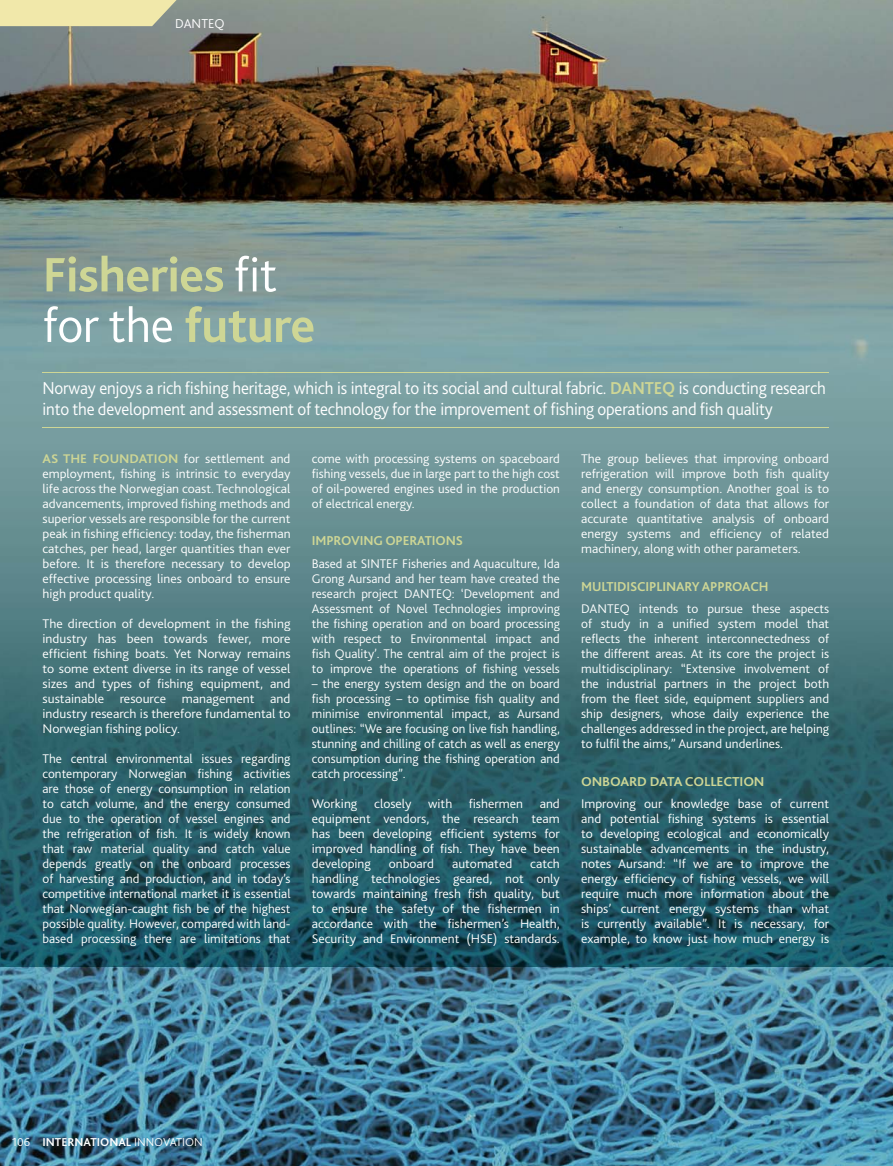
<style>
.page{position:relative;width:893px;height:1166px;background:#fff}
.page>*{position:absolute;margin:0;border:0;box-sizing:border-box;transform-origin:0 0}
.t1{font:700 50.55px/50.6px "Bliss 2";letter-spacing:-.01em;color:#ced695}
.t2{font:300 18px/21px "Bliss 2";letter-spacing:-.01em;color:#fff;scale:.95 1}
.t3{font:700 13.5px "Bliss 2";letter-spacing:-.01em;color:#ced695}
.t4{font:700 13.5px "Bliss 2";letter-spacing:-.01em;color:#ced695;scale:1.04 1}
.t5{font:300 13.5px "Bliss 2";color:#fff}
.t6{font:300 13.2px/15px "Bliss 2";color:#fff;text-align:justify}
.t7{font:300 13.2px/15px "Bliss 2";color:#fff;text-align:justify;scale:1.04 1}
.t8{font:300 13.2px/15px "Bliss 2";color:#fff;text-align:justify;scale:1.05 1}
.t9{font:300 12px "Bliss 2";color:#fff}
.s1{font-weight:300;color:#fff}
.s2{font-weight:700;color:#ced695}
.s3{font-weight:700}
</style>
<div class="page">
<img style="left:0;top:0;width:893px;height:1165px">
<img style="left:0;top:220px;width:893px;height:746px">
<hr style="left:43px;top:372px;width:786px;height:1px;background:#ced695">
<hr style="left:43px;top:427px;width:786px;height:1px;background:#ced695">
<svg style="left:0;top:0;width:190px;height:26px;background:#e2dca5"></svg>
<p class="t5" style="left:175px;top:18px;width:51px">DANTEQ</p>
<p class="t1" style="left:43px;top:254px;width:274px">Fisheries <span class="s1">fit for the</span> future</p>
<p class="t2" style="left:43px;top:379px;width:826px">Norway enjoys a rich fishing heritage, which is integral to its social and cultural fabric. <span class="s2">DANTEQ</span> is conducting research into the development and assessment of technology for the improvement of fishing operations and fish quality</p>
<p class="t7" style="left:43px;top:452px;width:240px"><span class="s2">AS THE FOUNDATION</span> for settlement and employment, fishing is intrinsic to everyday life across the Norwegian coast. Technological advancements, improved fishing methods and superior vessels are responsible for the current peak in fishing efficiency: today, the fisherman catches, per head, larger quantities than ever before. It is therefore necessary to develop effective processing lines onboard to ensure high product quality.</p>
<p class="t8" style="left:43px;top:617px;width:238px">The direction of development in the fishing industry has been towards fewer, more efficient fishing boats. Yet Norway remains to some extent diverse in its range of vessel sizes and types of fishing equipment, and sustainable resource management and industry research is therefore fundamental to Norwegian fishing policy.</p>
<p class="t6" style="left:43px;top:752px;width:250px">The central environmental issues regarding contemporary Norwegian fishing activities are those of energy consumption in relation to catch volume, and the energy consumed due to the operation of vessel engines and the refrigeration of fish. It is widely known that raw material quality and catch value depends greatly on the onboard processes of harvesting and production, and in today’s competitive international market it is essential that Norwegian-caught fish be of the highest possible quality. However, compared with land&shy;based processing there are limitations that</p>
<p class="t6" style="left:312px;top:452px;width:250px">come with processing systems on spaceboard fishing vessels, due in large part to the high cost of oil-powered engines used in the production of electrical energy.</p>
<p class="t3" style="left:312px;top:535px;width:153px">IMPROVING OPERATIONS</p>
<p class="t6" style="left:312px;top:557px;width:250px">Based at SINTEF Fisheries and Aquaculture, Ida Grong Aursand and her team have created the research project DANTEQ: ‘Development and Assessment of Novel Technologies improving the fishing operation and on board processing with respect to Environmental impact and fish Quality’. The central aim of the project is to improve the operations of fishing vessels</p>
<p class="t6" style="left:312px;top:677px;width:250px">– the energy system design and the on board fish processing – to optimise fish quality and minimise environmental impact, as Aursand outlines: “We are focusing on live fish handling, stunning and chilling of catch as well as energy consumption during the fishing operation and catch processing”.</p>
<p class="t7" style="left:312px;top:797px;width:45px">Working</p>
<p class="t7" style="left:374px;top:797px;width:37px">closely</p>
<p class="t7" style="left:428px;top:797px;width:25px">with</p>
<p class="t7" style="left:469px;top:797px;width:54px">fishermen</p>
<p class="t7" style="left:312px;top:797px;width:240px;text-indent:228px">and equipment vendors, the research team has been developing efficient systems for improved handling of fish. They have been developing</p>
<p class="t7" style="left:312px;top:857px;width:240px;text-indent:218px">catch handling technologies geared, not only towards maintaining fresh fish quality, but to ensure the safety of the fishermen in accordance with the fishermen’s Health, Security and Environment (HSE) standards.</p>
<p class="t7" style="left:389px;top:857px;width:45px">onboard</p>
<p class="t7" style="left:452px;top:857px;width:59px">automated</p>
<p class="t7" style="left:581px;top:452px;width:240px">The group believes that improving onboard refrigeration will improve both fish quality and energy consumption. Another goal is to collect a foundation of data that allows for accurate quantitative analysis of onboard energy systems and efficiency of related machinery, along with other parameters.</p>
<p class="t3" style="left:581px;top:580px;width:189px">MULTIDISCIPLINARY APPROACH</p>
<p class="t6" style="left:581px;top:602px;width:250px">DANTEQ intends to pursue these aspects of study in a unified system model that reflects the inherent interconnectedness of the different areas. At its core the project is multidisciplinary: “Extensive involvement of the industrial partners in the project both from the fleet side, equipment suppliers and ship designers, whose daily experience the challenges addressed in the project, are helping to fulfil the aims,” Aursand underlines.</p>
<p class="t4" style="left:581px;top:775px;width:178px">ONBOARD DATA COLLECTION</p>
<p class="t7" style="left:581px;top:797px;width:240px">Improving our knowledge base of current and potential fishing systems is essential to developing ecological and economically sustainable advancements in the industry, notes Aursand: “If we are to improve the energy efficiency of fishing vessels, we will require much more information about the ships’ current energy systems than what is currently available”. It is necessary, for example, to know just how much energy is</p>
<p class="t9" style="left:12px;top:1136px;width:192px">106 <span class="s3">INTERNATIONAL</span> INNOVATION</p>
</div>
